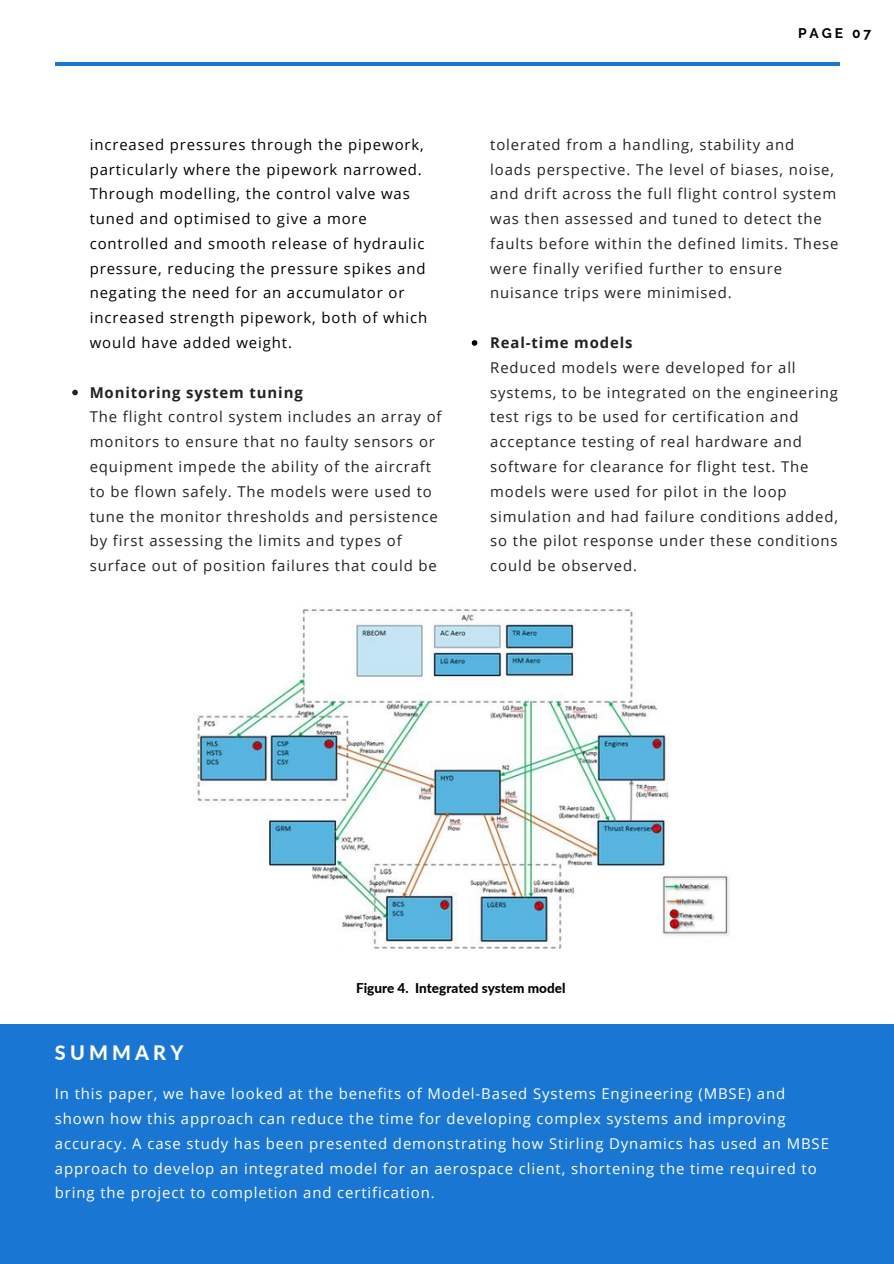
<style>
.page{position:relative;width:894px;height:1264px;background:#fff}
.page>*{position:absolute;margin:0;border:0;box-sizing:border-box;transform-origin:0 0}
.t1{font:800 19.8px "Lato";letter-spacing:.21em;color:#fff}
.t2{font:14.85px/24.8px "Open Sans";letter-spacing:.06em;color:#222}
.t3{font:14.85px/24.8px "Open Sans";letter-spacing:.06em;color:#fff}
.t4{font:14.85px/24.8px "Open Sans";letter-spacing:.06em;color:#000}
.t5{font:700 14.85px "Open Sans";letter-spacing:.06em;color:#222}
.t6{font:700 13.8px "Raleway";letter-spacing:.21em;color:#000}
.t7{font:800 13.5px "Lato";color:#000}
</style>
<div class="page">
<hr style="left:55px;top:62px;width:784px;height:4px;background:#1976d2">
<div style="left:0;top:1024px;width:893px;height:239px;background:#1976d2"></div>
<img style="left:193px;top:609px;width:537px;height:340px">
<div style="left:145px;top:933px;width:192px;height:27px;background:#fff"></div>
<svg style="left:72px;top:390px;width:6px;height:5px"></svg>
<svg style="left:471px;top:340px;width:6px;height:6px"></svg>
<div style="left:612px;top:942px;width:192px;height:28px;background:#fff"></div>
<p class="t4" style="left:90px;top:132px;width:339px">increased pressures through the pipework, particularly where the pipework narrowed.<br>Through modelling, the control valve was tuned and optimised to give a more controlled and smooth release of hydraulic pressure, reducing the pressure spikes and negating the need for an accumulator or increased strength pipework, both of which would have added weight.</p>
<p class="t5" style="left:90px;top:382px;width:214px">Monitoring system tuning</p>
<p class="t2" style="left:90px;top:404px;width:353px">The flight control system includes an array of monitors to ensure that no faulty sensors or equipment impede the ability of the aircraft to be flown safely. The models were used to tune the monitor thresholds and persistence by first assessing the limits and types of surface out of position failures that could be</p>
<p class="t6" style="left:797px;top:25px;width:75px">PAGE 07</p>
<p class="t2" style="left:490px;top:132px;width:349px">tolerated from a handling, stability and loads perspective. The level of biases, noise, and drift across the full flight control system was then assessed and tuned to detect the faults before within the defined limits. These were finally verified further to ensure nuisance trips were minimised.</p>
<p class="t5" style="left:490px;top:332px;width:144px">Real-time models</p>
<p class="t2" style="left:490px;top:354px;width:349px">Reduced models were developed for all systems, to be integrated on the engineering test rigs to be used for certification and acceptance testing of real hardware and software for clearance for flight test. The models were used for pilot in the loop simulation and had failure conditions added, so the pilot response under these conditions could be observed.</p>
<p class="t7" style="left:356px;top:979px;width:211px">Figure 4. Integrated system model</p>
<p class="t1" style="left:55px;top:1040px;width:130px">SUMMARY</p>
<p class="t3" style="left:55px;top:1081px;width:775px">In this paper, we have looked at the benefits of Model-Based Systems Engineering (MBSE) and shown how this approach can reduce the time for developing complex systems and improving accuracy. A case study has been presented demonstrating how Stirling Dynamics has used an MBSE approach to develop an integrated model for an aerospace client, shortening the time required to bring the project to completion and certification.</p>
</div>
